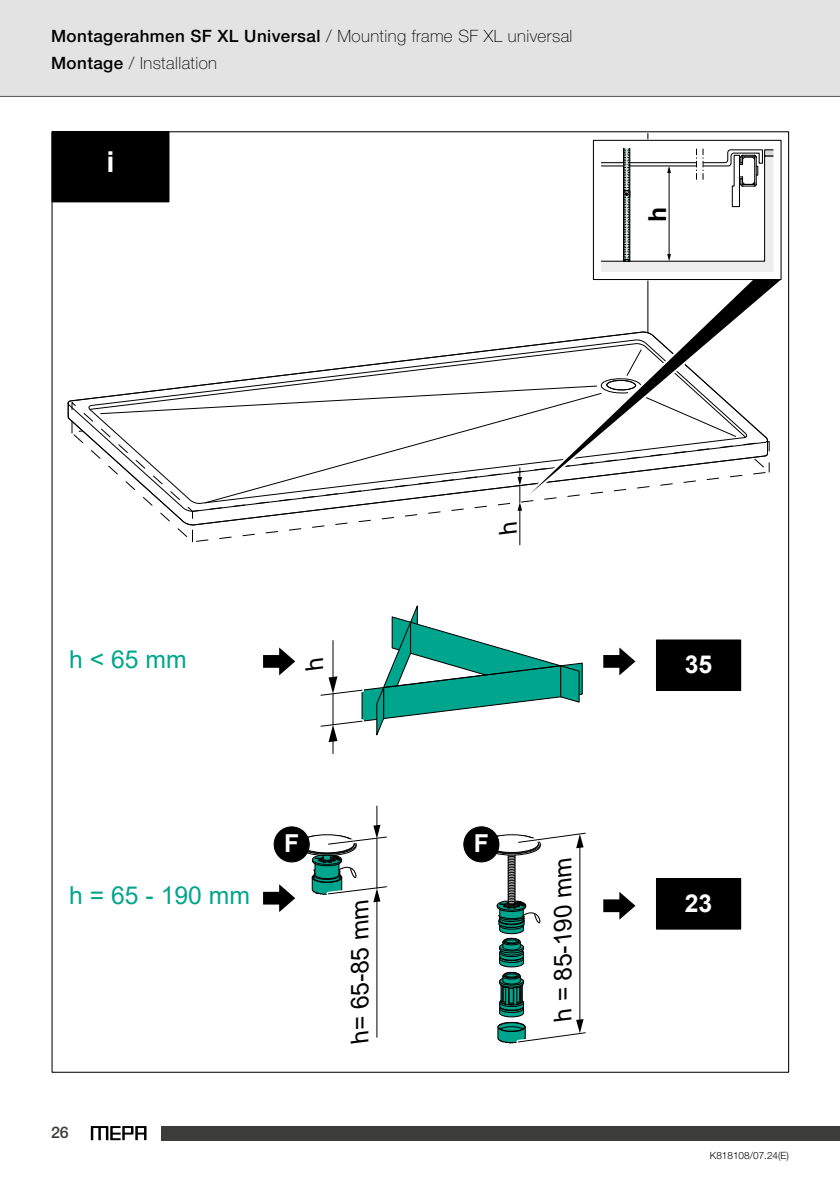
<style>
.page{position:relative;width:840px;height:1191px;background:#fff}
.page>*{position:absolute;margin:0;border:0;box-sizing:border-box;transform-origin:0 0}
.t1{font:700 28.8px "Arial";color:#fff}
.t2{font:24.8px "Arial";color:#00a58d}
.t3{font:700 24.8px "Arial";color:#fff}
.t4{font:700 24.8px "Arial";color:#000}
.t5{font:24.6px "Arial";color:#000}
.t6{font:100 17px/27px "Helvetica Neue LTW1 G";letter-spacing:.025em;color:#000}
.t7{font:500 16px "Helvetica Neue LTW1 G";color:#3c3c3b}
.t8{font:300 10px "Helvetica Neue LTW1 G";color:#000}
.s1{font-weight:500}
</style>
<div class="page">
<svg style="left:91px;top:1126px;width:55px;height:14px"></svg>
<div style="left:161px;top:1126px;width:678px;height:14px;background:#3c3c3b"></div>
<svg style="left:839px;top:1126px;width:1px;height:14px"></svg>
<div style="left:0;top:0;width:839px;height:96px;background:#e3e3e3"></div>
<hr style="left:0;top:96px;width:839px;height:1px;background:#575756">
<svg style="left:603px;top:892px;width:32px;height:27px"></svg>
<div style="left:656px;top:878px;width:84px;height:51px;background:#000"></div>
<svg style="left:263px;top:647px;width:32px;height:28px"></svg>
<svg style="left:603px;top:647px;width:32px;height:28px"></svg>
<div style="left:656px;top:640px;width:84px;height:50px;background:#000"></div>
<div style="left:655px;top:639px;width:85px;height:52px;border:1px solid #000"></div>
<svg style="left:263px;top:805px;width:124px;height:151px"></svg>
<hr style="left:376px;top:838px;width:1px;height:50px;background:#000">
<hr style="left:376px;top:897px;width:1px;height:140px;background:#000">
<svg style="left:482px;top:826px;width:107px;height:247px"></svg>
<hr style="left:579px;top:845px;width:1px;height:178px;background:#000">
<svg style="left:320px;top:605px;width:263px;height:148px"></svg>
<hr style="left:647px;top:133px;width:1px;height:230px;background:#000">
<svg style="left:67px;top:357px;width:357px;height:169px"></svg>
<svg style="left:71px;top:401px;width:353px;height:111px"></svg>
<svg style="left:192px;top:511px;width:1px;height:31px"></svg>
<svg style="left:424px;top:274px;width:366px;height:315px"></svg>
<div style="left:593px;top:140px;width:187px;height:139px;background:#fff"></div>
<div style="left:592px;top:139px;width:189px;height:141px;border:2px solid #fff"></div>
<svg style="left:601px;top:149px;width:171px;height:122px"></svg>
<div style="left:596px;top:144px;width:181px;height:132px;border:4px solid #fff"></div>
<div style="left:592px;top:140px;width:189px;height:140px;border:1px solid #000"></div>
<svg style="left:529px;top:279px;width:251px;height:215px"></svg>
<div style="left:274px;top:827px;width:35px;height:35px;background:#000;border-radius:50%"></div>
<div style="left:273px;top:826px;width:36px;height:36px;border:1px solid #000;border-radius:50%"></div>
<div style="left:463px;top:827px;width:35px;height:35px;background:#000;border-radius:50%"></div>
<div style="left:463px;top:826px;width:36px;height:36px;border:1px solid #000;border-radius:50%"></div>
<div style="left:52px;top:132px;width:117px;height:70px;background:#000"></div>
<p class="t6" style="left:51px;top:22px;width:522px"><span class="s1">Montagerahmen SF XL Universal</span> / Mounting frame SF XL universal<br><span class="s1">Montage</span> / Installation</p>
<p class="t1" style="left:106px;top:141px;width:10px">i</p>
<p class="t5" style="left:491px;top:534px;width:19px;rotate:-90deg">h</p>
<p class="t4" style="left:639px;top:222px;width:17px;rotate:-90deg">h</p>
<p class="t2" style="left:69px;top:642px;width:119px">h &lt; 65 mm</p>
<p class="t3" style="left:684px;top:647px;width:29px">35</p>
<p class="t5" style="left:297px;top:670px;width:19px;rotate:-90deg">h</p>
<p class="t3" style="left:284px;top:825px;width:17px">F</p>
<p class="t3" style="left:473px;top:825px;width:17px">F</p>
<p class="t5" style="left:545px;top:1020px;width:170px;rotate:-90deg">h = 85-190 mm</p>
<p class="t2" style="left:69px;top:878px;width:182px">h = 65 - 190 mm</p>
<p class="t3" style="left:684px;top:885px;width:29px">23</p>
<p class="t5" style="left:343px;top:1042px;width:149px;rotate:-90deg">h= 65-85 mm</p>
<p class="t7" style="left:51px;top:1123px;width:19px">26</p>
<p class="t8" style="left:709px;top:1149px;width:80px">K818108/07.24(E)</p>
</div>
